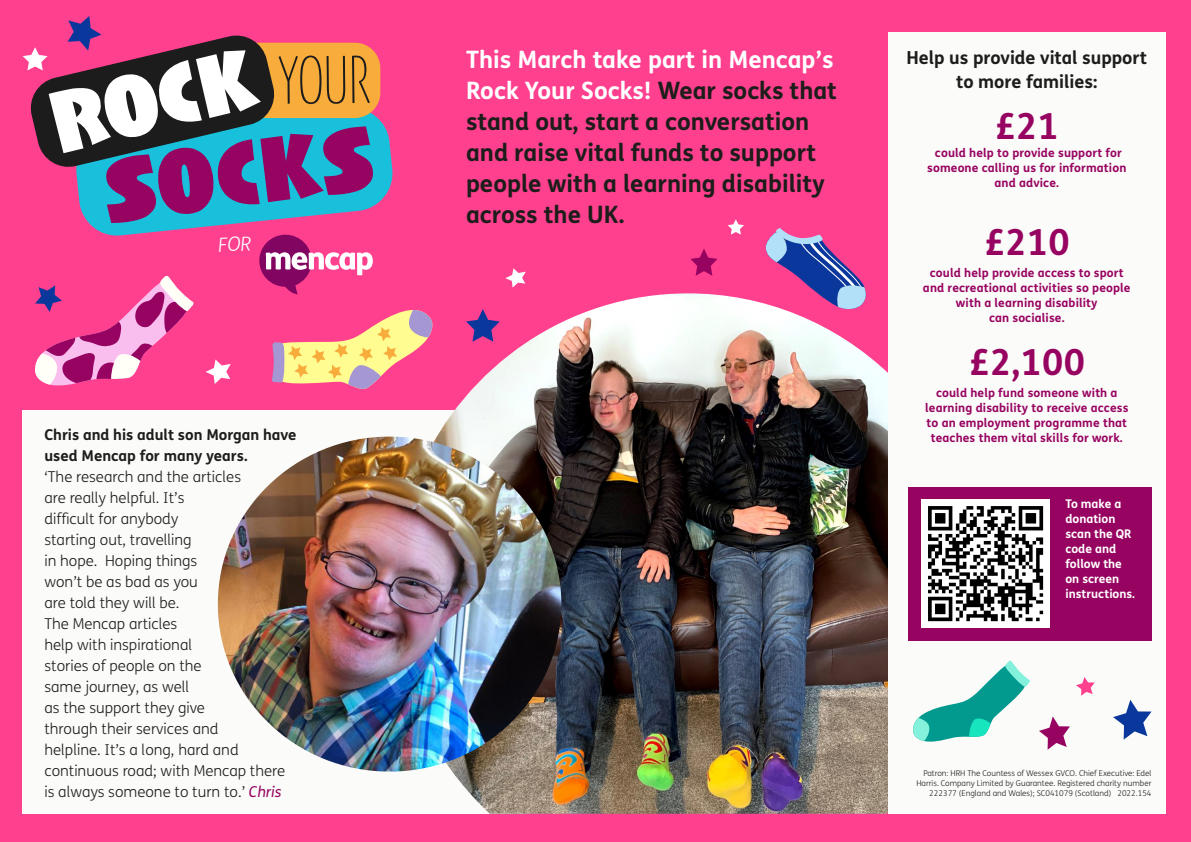
<style>
.page{position:relative;width:1191px;height:842px;background:#ff408e}
.page>*{position:absolute;margin:0;border:0;box-sizing:border-box;transform-origin:0 0}
.t1{font:700 36px "FS Mencap";letter-spacing:.01em;color:#970361}
.t2{font:700 24px/31px "FS Mencap";color:#1d1d1b}
.t3{font:700 18px/24px "FS Mencap";color:#1d1d1b;text-align:center}
.t4{font:300 15px/21px "FS Mencap";color:#1d1d1b}
.t5{font:700 15px/21px "FS Mencap";color:#1d1d1b}
.t6{font:700 12px/15px "FS Mencap";letter-spacing:.01em;color:#970361;text-align:center}
.t7{font:700 12px/15px "FS Mencap";color:#fff}
.t8{font:300 8px/10px "FS Mencap";color:#1d1d1b;text-align:right}
.s1{font-weight:400;font-style:italic;color:#970361}
.s2{color:#fff}
</style>
<div class="page">
<div style="left:23px;top:411px;width:501px;height:403px;background:#fbfbf9"></div>
<svg style="left:206px;top:359px;width:25px;height:25px"></svg>
<img style="left:419px;top:293px;width:468px;height:521px">
<img style="left:218px;top:437px;width:343px;height:334px">
<div style="left:887px;top:32px;width:278px;height:782px;background:#fbfbf9"></div>
<div style="left:908px;top:487px;width:243px;height:154px;background:#970361"></div>
<img style="left:921px;top:499px;width:128px;height:128px">
<svg style="left:35px;top:275px;width:159px;height:111px"></svg>
<svg style="left:271px;top:302px;width:164px;height:90px"></svg>
<svg style="left:466px;top:309px;width:34px;height:33px"></svg>
<svg style="left:89px;top:106px;width:304px;height:130px"></svg>
<div style="left:184px;top:43px;width:196px;height:75px;background:#f7ac3b;border-radius:25px"></div>
<svg style="left:23px;top:16px;width:350px;height:207px"></svg>
<svg style="left:259px;top:235px;width:114px;height:60px"></svg>
<svg style="left:690px;top:249px;width:27px;height:27px"></svg>
<svg style="left:727px;top:219px;width:17px;height:16px"></svg>
<svg style="left:765px;top:228px;width:104px;height:84px"></svg>
<svg style="left:505px;top:268px;width:21px;height:20px"></svg>
<svg style="left:913px;top:660px;width:117px;height:82px"></svg>
<svg style="left:1113px;top:700px;width:38px;height:40px"></svg>
<svg style="left:1039px;top:716px;width:31px;height:34px"></svg>
<svg style="left:1076px;top:677px;width:18px;height:19px"></svg>
<p class="t5" style="left:44px;top:424px;width:253px">Chris and his adult son Morgan have used Mencap for many years.</p>
<p class="t4" style="left:44px;top:466px;width:242px">‘The research and the articles<br>are really helpful. It’s<br>difficult for anybody<br>starting out, travelling<br>in hope. Hoping things<br>won’t be as bad as you<br>are told they will be.<br>The Mencap articles<br>help with inspirational<br>stories of people on the<br>same journey, as well<br>as the support they give<br>through their services and<br>helpline. It’s a long, hard and continuous road; with Mencap there is always someone to turn to.’ <span class="s1">Chris</span></p>
<h2 class="t2" style="left:466px;top:44px;width:372px"><span class="s2">This March take part in Mencap’s<br>Rock Your Socks!</span> Wear socks that stand out, start a conversation and raise vital funds to support people with a learning disability across the UK.</h2>
<p class="t3" style="left:906px;top:45px;width:242px">Help us provide vital support to more families:</p>
<h1 class="t1" style="left:994px;top:104px;width:66px">£21</h1>
<p class="t6" style="left:927px;top:145px;width:201px">could help to provide support for someone calling us for information and advice.</p>
<h1 class="t1" style="left:983px;top:220px;width:88px">£210</h1>
<p class="t6" style="left:923px;top:265px;width:209px">could help provide access to sport and recreational activities so people with a learning disability<br>can socialise.</p>
<h1 class="t1" style="left:968px;top:340px;width:118px">£2,100</h1>
<p class="t6" style="left:925px;top:385px;width:205px">could help fund someone with a learning disability to receive access to an employment programme that teaches them vital skills for work.</p>
<p class="t7" style="left:1065px;top:497px;width:71px">To make a donation scan the QR code and follow the on screen instructions.</p>
<p class="t8" style="left:916px;top:768px;width:237px">Patron: HRH The Countess of Wessex GVCO. Chief Executive: Edel<br>Harris. Company Limited by Guarantee. Registered charity number<br>222377 (England and Wales); SC041079 (Scotland) 2022.154</p>
</div>
